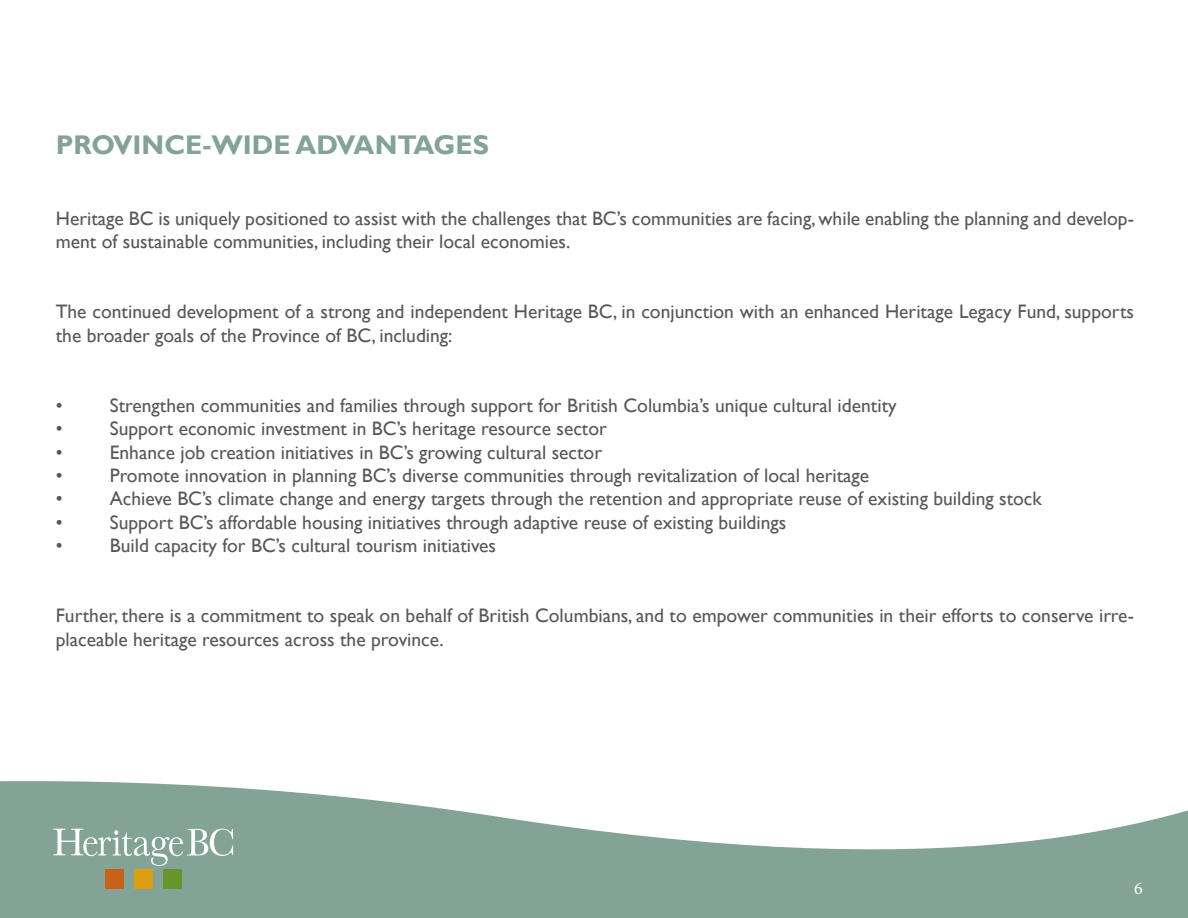
<style>
.page{position:relative;width:1188px;height:918px;background:#fff}
.page>*{position:absolute;margin:0;border:0;box-sizing:border-box;transform-origin:0 0}
.t1{font:700 27px "Gill Sans";color:#82a396}
.t2{font:19.5px/23.4px "Gill Sans";color:#58585a}
.t3{font:18px "Minion Pro";color:#fff}
</style>
<div class="page">
<svg style="left:0;top:781px;width:1188px;height:137px;fill:#82a396"></svg>
<svg style="left:53px;top:829px;width:180px;height:37px;background:#9ab4aa"></svg>
<div style="left:106px;top:870px;width:18px;height:19px;background:#c96218"></div>
<div style="left:134px;top:870px;width:19px;height:19px;background:#daa010"></div>
<div style="left:163px;top:870px;width:19px;height:19px;background:#66952d"></div>
<h1 class="t1" style="left:56px;top:134px;width:435px">PROVINCE-WIDE ADVANTAGES</h1>
<p class="t2" style="left:56px;top:208px;width:1080px">Heritage BC is uniquely positioned to assist with the challenges that BC’s communities are facing, while enabling the planning and develop&shy;ment of sustainable communities, including their local economies.</p>
<p class="t2" style="left:56px;top:301px;width:1080px">The continued development of a strong and independent Heritage BC, in conjunction with an enhanced Heritage Legacy Fund, supports the broader goals of the Province of BC, including:</p>
<p class="t2" style="left:56px;top:394px;width:8px">•</p>
<p class="t2" style="left:110px;top:395px;width:788px">Strengthen communities and families through support for British Columbia’s unique cultural identity</p>
<p class="t2" style="left:56px;top:417px;width:8px">•</p>
<p class="t2" style="left:110px;top:418px;width:499px">Support economic investment in BC’s heritage resource sector</p>
<p class="t2" style="left:56px;top:441px;width:8px">•</p>
<p class="t2" style="left:110px;top:442px;width:494px">Enhance job creation initiatives in BC’s growing cultural sector</p>
<p class="t2" style="left:56px;top:464px;width:8px">•</p>
<p class="t2" style="left:110px;top:465px;width:761px">Promote innovation in planning BC’s diverse communities through revitalization of local heritage</p>
<p class="t2" style="left:56px;top:488px;width:8px">•</p>
<p class="t2" style="left:110px;top:489px;width:934px">Achieve BC’s climate change and energy targets through the retention and appropriate reuse of existing building stock</p>
<p class="t2" style="left:56px;top:511px;width:8px">•</p>
<p class="t2" style="left:110px;top:512px;width:678px">Support BC’s affordable housing initiatives through adaptive reuse of existing buildings</p>
<p class="t2" style="left:56px;top:534px;width:8px">•</p>
<p class="t2" style="left:110px;top:535px;width:388px">Build capacity for BC’s cultural tourism initiatives</p>
<p class="t2" style="left:56px;top:606px;width:1080px">Further, there is a commitment to speak on behalf of British Columbians, and to empower communities in their efforts to conserve irre&shy;placeable heritage resources across the province.</p>
<p class="t3" style="left:1134px;top:877px;width:10px">6</p>
</div>
